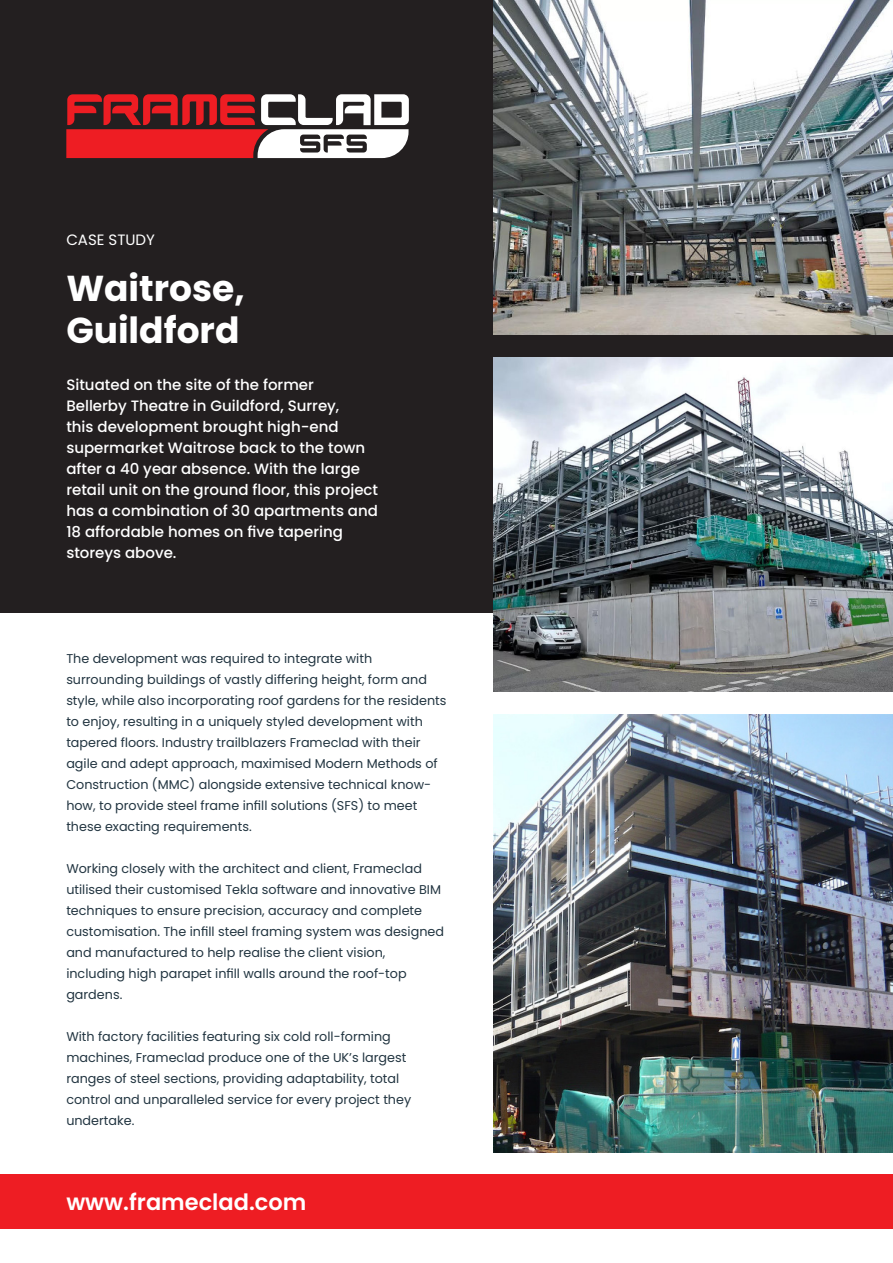
<style>
.page{position:relative;width:893px;height:1263px;background:#fff}
.page>*{position:absolute;margin:0;border:0;box-sizing:border-box;transform-origin:0 0}
.t1{font:700 36px/42px "Poppins";color:#fff}
.t2{font:600 22.5px "Poppins";color:#fff}
.t3{font:500 15px/21px "Poppins";color:#fff}
.t4{font:15px "Poppins";color:#fff}
.t5{font:12.75px/21px "Poppins";color:#223541}
</style>
<div class="page">
<div style="left:0;top:0;width:893px;height:612px;background:#231f20"></div>
<svg style="left:66px;top:94px;width:343px;height:64px"></svg>
<img style="left:493px;top:0;width:400px;height:334px">
<img style="left:493px;top:357px;width:400px;height:335px">
<img style="left:493px;top:714px;width:400px;height:438px">
<div style="left:0;top:1174px;width:893px;height:54px;background:#ee1d23"></div>
<p class="t4" style="left:66px;top:231px;width:90px">CASE STUDY</p>
<h1 class="t1" style="left:66px;top:271px;width:180px">Waitrose,<br>Guildford</h1>
<p class="t3" style="left:66px;top:374px;width:313px">Situated on the site of the former Bellerby Theatre in Guildford, Surrey,<br>this development brought high-end supermarket Waitrose back to the town after a 40 year absence. With the large retail unit on the ground floor, this project has a combination of 30 apartments and 18 affordable homes on five tapering storeys above.</p>
<p class="t5" style="left:66px;top:648px;width:382px">The development was required to integrate with surrounding buildings of vastly differing height, form and style, while also incorporating roof gardens for the residents to enjoy, resulting in a uniquely styled development with tapered floors. Industry trailblazers Frameclad with their agile and adept approach, maximised Modern Methods of Construction (MMC) alongside extensive technical know&shy;how, to provide steel frame infill solutions (SFS) to meet these exacting requirements.</p>
<p class="t5" style="left:66px;top:858px;width:379px">Working closely with the architect and client, Frameclad utilised their customised Tekla software and innovative BIM techniques to ensure precision, accuracy and complete customisation. The infill steel framing system was designed and manufactured to help realise the client vision, including high parapet infill walls around the roof-top gardens.</p>
<p class="t5" style="left:66px;top:1026px;width:346px">With factory facilities featuring six cold roll-forming machines, Frameclad produce one of the UK’s largest ranges of steel sections, providing adaptability, total control and unparalleled service for every project they undertake.</p>
<h2 class="t2" style="left:66px;top:1189px;width:242px">www.frameclad.com</h2>
</div>
